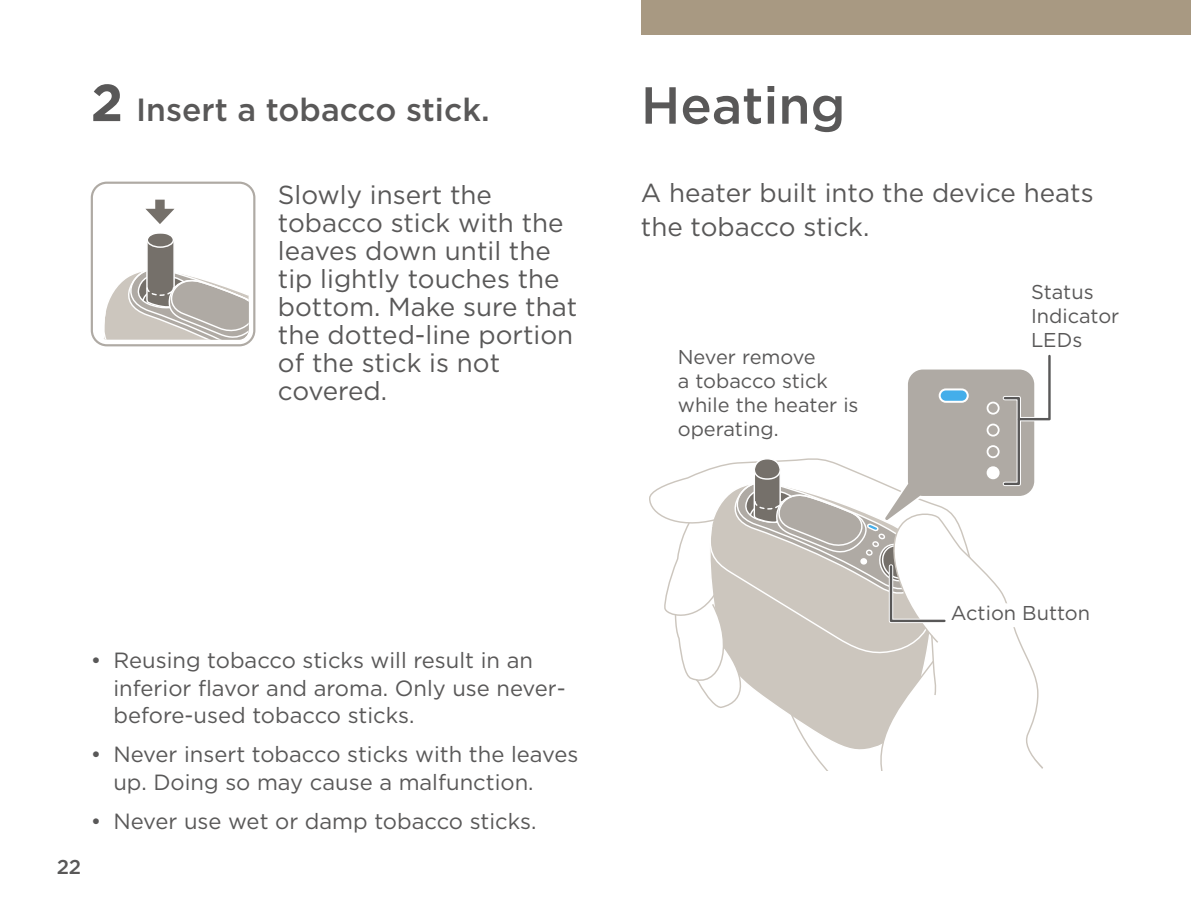
<style>
.page{position:relative;width:1191px;height:908px;background:#fff}
.page>*{position:absolute;margin:0;border:0;box-sizing:border-box;transform-origin:0 0}
.t1{font:500 52px "Gotham";color:#595858}
.t2{font:500 32px "Gotham";color:#595858}
.t3{font:26px/28px "Gotham";color:#595858}
.t4{font:22px/27.6px "Gotham";color:#595858}
.t5{font:20px/24px "Gotham";color:#595858}
.t6{font:500 20px "Gotham";color:#595858}
.s1{font-weight:700;font-size:52px}
</style>
<div class="page">
<div style="left:641px;top:0;width:550px;height:34px;background:#a89982"></div>
<div style="left:91px;top:181px;width:164px;height:165px;border:2px solid #afaaa4;border-radius:15px"></div>
<svg style="left:145px;top:199px;width:29px;height:25px"></svg>
<svg style="left:104px;top:233px;width:145px;height:106px"></svg>
<svg style="left:664px;top:354px;width:387px;height:416px"></svg>
<div style="left:878px;top:533px;width:7px;height:6px;border:1px solid #fff;border-radius:50%"></div>
<div style="left:950px;top:603px;width:156px;height:23px;background:#fff"></div>
<h2 class="t2" style="left:91px;top:89px;width:400px"><span class="s1">2</span> Insert a tobacco stick.</h2>
<p class="t3" style="left:278px;top:180px;width:301px">Slowly insert the tobacco stick with the leaves down until the tip lightly touches the bottom. Make sure that the dotted-line portion of the stick is not covered.</p>
<h1 class="t1" style="left:641px;top:71px;width:206px">Heating</h1>
<p class="t3" style="left:641px;top:175px;width:454px;line-height:34px">A heater built into the device heats the tobacco stick.</p>
<p class="t5" style="left:678px;top:344px;width:182px">Never remove<br>a tobacco stick while the heater is operating.</p>
<p class="t5" style="left:1031px;top:279px;width:90px">Status<br>Indicator<br>LEDs</p>
<p class="t6" style="left:57px;top:853px;width:26px">22</p>
<p class="t4" style="left:113px;top:645px;width:454px;text-indent:-23px">• Reusing tobacco sticks will result in an inferior flavor and aroma. Only use never&shy;before-used tobacco sticks.</p>
<p class="t4" style="left:113px;top:739px;width:466px;text-indent:-23px">• Never insert tobacco sticks with the leaves up. Doing so may cause a malfunction.</p>
<p class="t4" style="left:91px;top:806px;width:447px">• Never use wet or damp tobacco sticks.</p>
<p class="t5" style="left:951px;top:600px;width:141px">Action Button</p>
</div>
